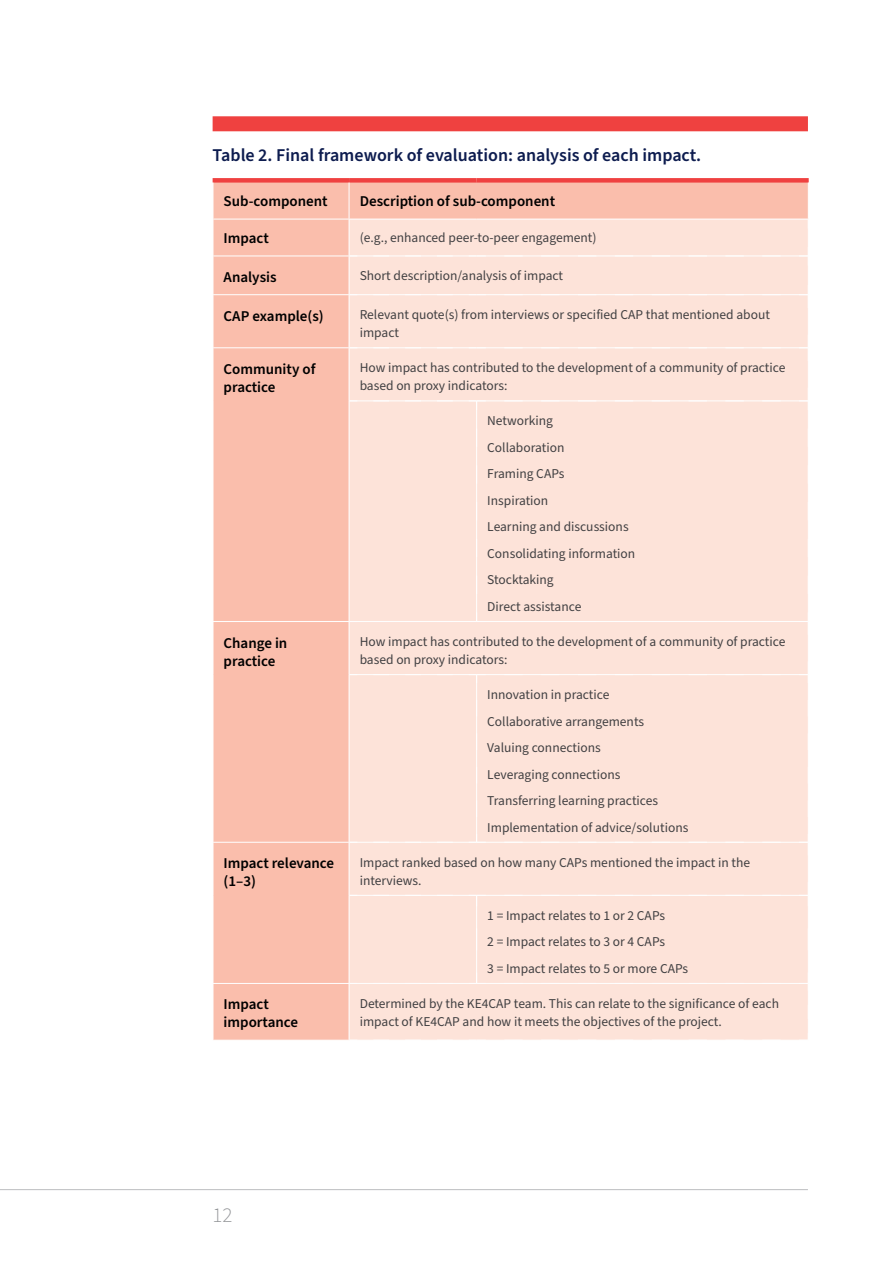
<style>
.page{position:relative;width:893px;height:1263px;background:#fff}
.page>*{position:absolute;margin:0;border:0;box-sizing:border-box;transform-origin:0 0}
.t1{font:300 21px "Source Sans Pro";color:#939598}
.table-title{font:600 18px "Source Sans Pro";color:#0d1c4f}
.table-head{font:600 15px/18px "Source Sans Pro";color:#000}
.table-text{font:13.5px/18px "Source Sans Pro";color:#414042}
</style>
<div class="page">
<hr style="left:0;top:1189px;width:808px;height:1px;background:#bcbec0">
<div style="left:213px;top:116px;width:595px;height:15px;background:#ef4140"></div>
<div style="left:214px;top:183px;width:594px;height:857px;background:#fabeac"></div>
<div style="left:350px;top:220px;width:458px;height:820px;background:#fde3d9"></div>
<hr style="left:349px;top:256px;width:128px;height:1px;background:#fff">
<hr style="left:477px;top:256px;width:331px;height:1px;background:#fff">
<hr style="left:349px;top:294px;width:128px;height:1px;background:#fff">
<hr style="left:477px;top:294px;width:331px;height:1px;background:#fff">
<hr style="left:349px;top:347px;width:128px;height:1px;background:#fff">
<hr style="left:477px;top:347px;width:331px;height:1px;background:#fff">
<hr style="left:349px;top:400px;width:128px;height:1px;background:#fff">
<hr style="left:477px;top:400px;width:331px;height:1px;background:#fff">
<hr style="left:476px;top:401px;width:1px;height:220px;background:#fff">
<hr style="left:349px;top:621px;width:128px;height:1px;background:#fff">
<hr style="left:477px;top:621px;width:331px;height:1px;background:#fff">
<hr style="left:349px;top:674px;width:128px;height:1px;background:#fff">
<hr style="left:477px;top:674px;width:331px;height:1px;background:#fff">
<hr style="left:476px;top:675px;width:1px;height:167px;background:#fff">
<hr style="left:349px;top:842px;width:128px;height:1px;background:#fff">
<hr style="left:477px;top:842px;width:331px;height:1px;background:#fff">
<hr style="left:349px;top:895px;width:128px;height:1px;background:#fff">
<hr style="left:477px;top:895px;width:331px;height:1px;background:#fff">
<hr style="left:476px;top:895px;width:1px;height:88px;background:#fff">
<hr style="left:349px;top:983px;width:128px;height:1px;background:#fff">
<hr style="left:477px;top:983px;width:331px;height:1px;background:#fff">
<div style="left:213px;top:178px;width:136px;height:5px;background:#ef4140"></div>
<div style="left:349px;top:178px;width:128px;height:5px;background:#ef4140"></div>
<div style="left:477px;top:178px;width:332px;height:5px;background:#ef4140"></div>
<hr style="left:349px;top:183px;width:1px;height:36px;background:#fff">
<hr style="left:213px;top:219px;width:136px;height:1px;background:#fff">
<hr style="left:349px;top:219px;width:128px;height:1px;background:#fff">
<hr style="left:477px;top:219px;width:332px;height:1px;background:#fff">
<hr style="left:213px;top:256px;width:136px;height:1px;background:#fff">
<hr style="left:213px;top:294px;width:136px;height:1px;background:#fff">
<svg style="left:373px;top:256px;width:88px;height:1px"></svg>
<svg style="left:504px;top:256px;width:286px;height:1px"></svg>
<svg style="left:469px;top:256px;width:17px;height:1px"></svg>
<svg style="left:799px;top:247px;width:9px;height:19px"></svg>
<svg style="left:799px;top:285px;width:9px;height:23px"></svg>
<svg style="left:389px;top:347px;width:72px;height:1px"></svg>
<svg style="left:523px;top:347px;width:267px;height:1px"></svg>
<svg style="left:799px;top:334px;width:9px;height:27px"></svg>
<svg style="left:389px;top:400px;width:72px;height:1px"></svg>
<svg style="left:523px;top:400px;width:267px;height:1px"></svg>
<svg style="left:469px;top:401px;width:17px;height:9px"></svg>
<svg style="left:799px;top:388px;width:9px;height:22px"></svg>
<svg style="left:469px;top:612px;width:17px;height:9px"></svg>
<svg style="left:799px;top:612px;width:9px;height:23px"></svg>
<svg style="left:469px;top:675px;width:17px;height:8px"></svg>
<svg style="left:799px;top:661px;width:9px;height:22px"></svg>
<svg style="left:469px;top:834px;width:17px;height:8px"></svg>
<svg style="left:799px;top:834px;width:9px;height:21px"></svg>
<svg style="left:469px;top:896px;width:17px;height:10px"></svg>
<svg style="left:799px;top:882px;width:9px;height:24px"></svg>
<svg style="left:469px;top:972px;width:17px;height:11px"></svg>
<svg style="left:799px;top:972px;width:9px;height:18px"></svg>
<svg style="left:469px;top:1033px;width:339px;height:7px;background:#fde4db"></svg>
<hr style="left:349px;top:219px;width:1px;height:37px;background:#fff">
<hr style="left:349px;top:256px;width:1px;height:38px;background:#fff">
<hr style="left:349px;top:295px;width:1px;height:52px;background:#fff">
<hr style="left:349px;top:984px;width:1px;height:56px;background:#fff">
<hr style="left:213px;top:347px;width:136px;height:1px;background:#fff">
<hr style="left:349px;top:348px;width:1px;height:53px;background:#fff">
<hr style="left:349px;top:401px;width:1px;height:220px;background:#fff">
<hr style="left:213px;top:621px;width:136px;height:1px;background:#fff">
<hr style="left:349px;top:622px;width:1px;height:53px;background:#fff">
<hr style="left:349px;top:675px;width:1px;height:167px;background:#fff">
<hr style="left:213px;top:842px;width:136px;height:1px;background:#fff">
<hr style="left:349px;top:843px;width:1px;height:52px;background:#fff">
<hr style="left:349px;top:895px;width:1px;height:88px;background:#fff">
<hr style="left:213px;top:983px;width:136px;height:1px;background:#fff">
<p class="table-title" style="left:213px;top:143px;width:490px">Table 2. Final framework of evaluation: analysis of each impact.</p>
<p class="table-head" style="left:224px;top:193px;width:105px">Sub-component</p>
<p class="table-head" style="left:360px;top:193px;width:197px">Description of sub-component</p>
<p class="table-head" style="left:224px;top:230px;width:47px">Impact</p>
<p class="table-text" style="left:360px;top:229px;width:238px">(e.g., enhanced peer-to-peer engagement)</p>
<p class="table-head" style="left:224px;top:268px;width:54px">Analysis</p>
<p class="table-text" style="left:360px;top:267px;width:205px">Short description/analysis of impact</p>
<p class="table-head" style="left:224px;top:307px;width:102px">CAP example(s)</p>
<p class="table-text" style="left:360px;top:306px;width:412px">Relevant quote(s) from interviews or specified CAP that mentioned about impact</p>
<p class="table-head" style="left:224px;top:360px;width:93px">Community of practice</p>
<p class="table-text" style="left:360px;top:359px;width:427px">How impact has contributed to the development of a community of practice based on proxy indicators:</p>
<p class="table-text" style="left:487px;top:412px;width:67px">Networking</p>
<p class="table-text" style="left:487px;top:439px;width:79px">Collaboration</p>
<p class="table-text" style="left:487px;top:465px;width:79px">Framing CAPs</p>
<p class="table-text" style="left:487px;top:492px;width:63px">Inspiration</p>
<p class="table-text" style="left:487px;top:518px;width:143px">Learning and discussions</p>
<p class="table-text" style="left:487px;top:545px;width:150px">Consolidating information</p>
<p class="table-text" style="left:487px;top:571px;width:68px">Stocktaking</p>
<p class="table-text" style="left:487px;top:598px;width:96px">Direct assistance</p>
<p class="table-head" style="left:224px;top:634px;width:65px">Change in practice</p>
<p class="table-text" style="left:360px;top:633px;width:427px">How impact has contributed to the development of a community of practice based on proxy indicators:</p>
<p class="table-text" style="left:487px;top:686px;width:124px">Innovation in practice</p>
<p class="table-text" style="left:487px;top:712px;width:158px">Collaborative arrangements</p>
<p class="table-text" style="left:487px;top:739px;width:115px">Valuing connections</p>
<p class="table-text" style="left:487px;top:765px;width:135px">Leveraging connections</p>
<p class="table-text" style="left:487px;top:792px;width:172px">Transferring learning practices</p>
<p class="table-text" style="left:487px;top:818px;width:203px">Implementation of advice/solutions</p>
<p class="table-head" style="left:224px;top:855px;width:112px">Impact relevance (1–3)</p>
<p class="table-text" style="left:360px;top:854px;width:392px">Impact ranked based on how many CAPs mentioned the impact in the interviews.</p>
<p class="table-text" style="left:487px;top:907px;width:179px">1 = Impact relates to 1 or 2 CAPs</p>
<p class="table-text" style="left:487px;top:933px;width:179px">2 = Impact relates to 3 or 4 CAPs</p>
<p class="table-text" style="left:487px;top:960px;width:202px">3 = Impact relates to 5 or more CAPs</p>
<p class="table-head" style="left:224px;top:996px;width:76px">Impact importance</p>
<p class="table-text" style="left:360px;top:995px;width:421px">Determined by the KE4CAP team. This can relate to the significance of each impact of KE4CAP and how it meets the objectives of the project.</p>
<h1 class="t1" style="left:213px;top:1201px;width:22px">12</h1>
</div>
